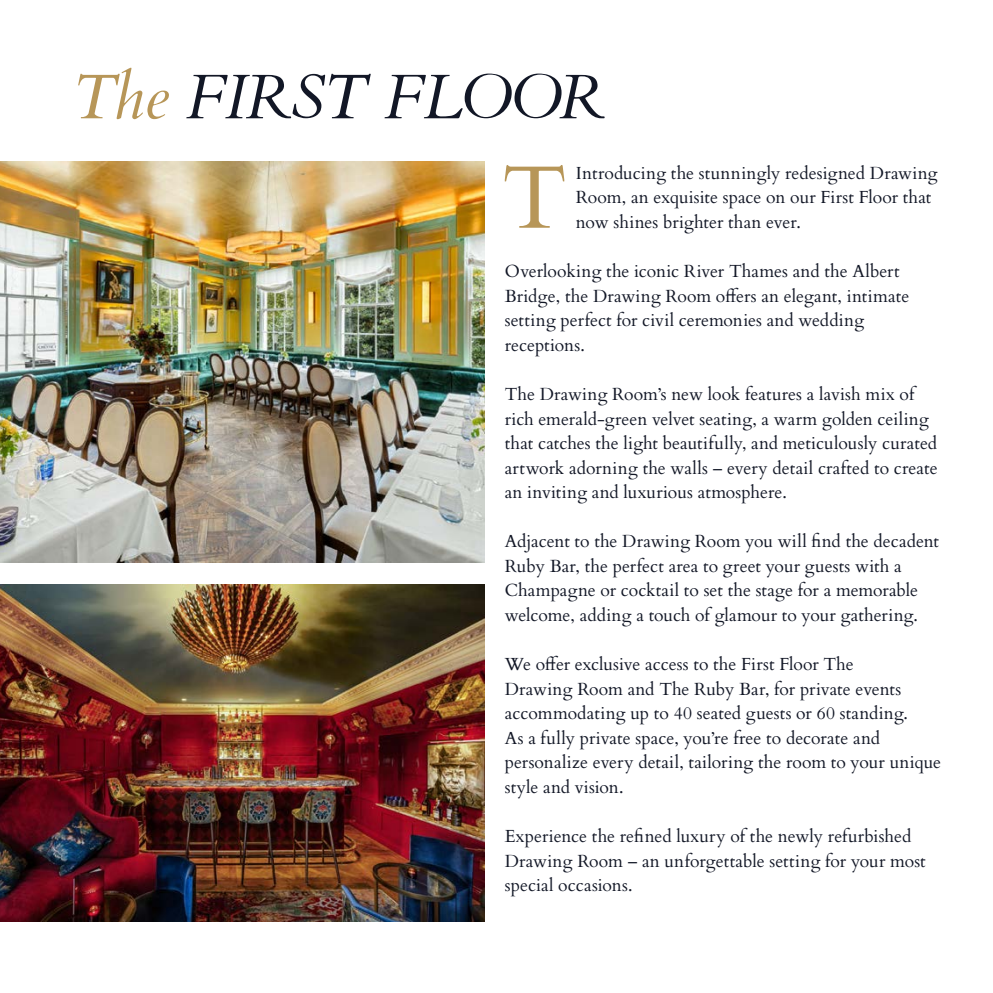
<style>
.page{position:relative;width:993px;height:993px;background:#fff}
.page>*{position:absolute;margin:0;border:0;box-sizing:border-box;transform-origin:0 0}
.t1{font:88.73px "Cardo";color:#b79658}
.t2{font:italic 63px "Cardo";letter-spacing:-.035em;color:#121726}
.t3{font:17.5px/24.5px "Cardo";letter-spacing:.005em;color:#121726}
.s1{color:#b79658}
</style>
<div class="page">
<img style="left:0;top:161px;width:484px;height:401px">
<img style="left:0;top:584px;width:484px;height:336px">
<h2 class="t2" style="left:72px;top:60px;width:534px"><span class="s1">The</span> FIRST FLOOR</h2>
<h1 class="t1" style="left:502px;top:126px;width:66px">T</h1>
<p class="t3" style="left:575px;top:160px;width:363px">Introducing the stunningly redesigned Drawing<br>Room, an exquisite space on our First Floor that now shines brighter than ever.</p>
<p class="t3" style="left:504px;top:258px;width:406px">Overlooking the iconic River Thames and the Albert Bridge, the Drawing Room offers an elegant, intimate setting perfect for civil ceremonies and wedding receptions.</p>
<p class="t3" style="left:504px;top:381px;width:434px">The Drawing Room’s new look features a lavish mix of rich emerald-green velvet seating, a warm golden ceiling that catches the light beautifully, and meticulously curated artwork adorning the walls – every detail crafted to create an inviting and luxurious atmosphere.</p>
<p class="t3" style="left:504px;top:528px;width:436px">Adjacent to the Drawing Room you will find the decadent Ruby Bar, the perfect area to greet your guests with a Champagne or cocktail to set the stage for a memorable welcome, adding a touch of glamour to your gathering.</p>
<p class="t3" style="left:504px;top:651px;width:438px">We offer exclusive access to the First Floor The<br>Drawing Room and The Ruby Bar, for private events accommodating up to 40 seated guests or 60 standing.<br>As a fully private space, you’re free to decorate and personalize every detail, tailoring the room to your unique style and vision.</p>
<p class="t3" style="left:504px;top:822px;width:422px">Experience the refined luxury of the newly refurbished<br>Drawing Room – an unforgettable setting for your most special occasions.</p>
</div>
